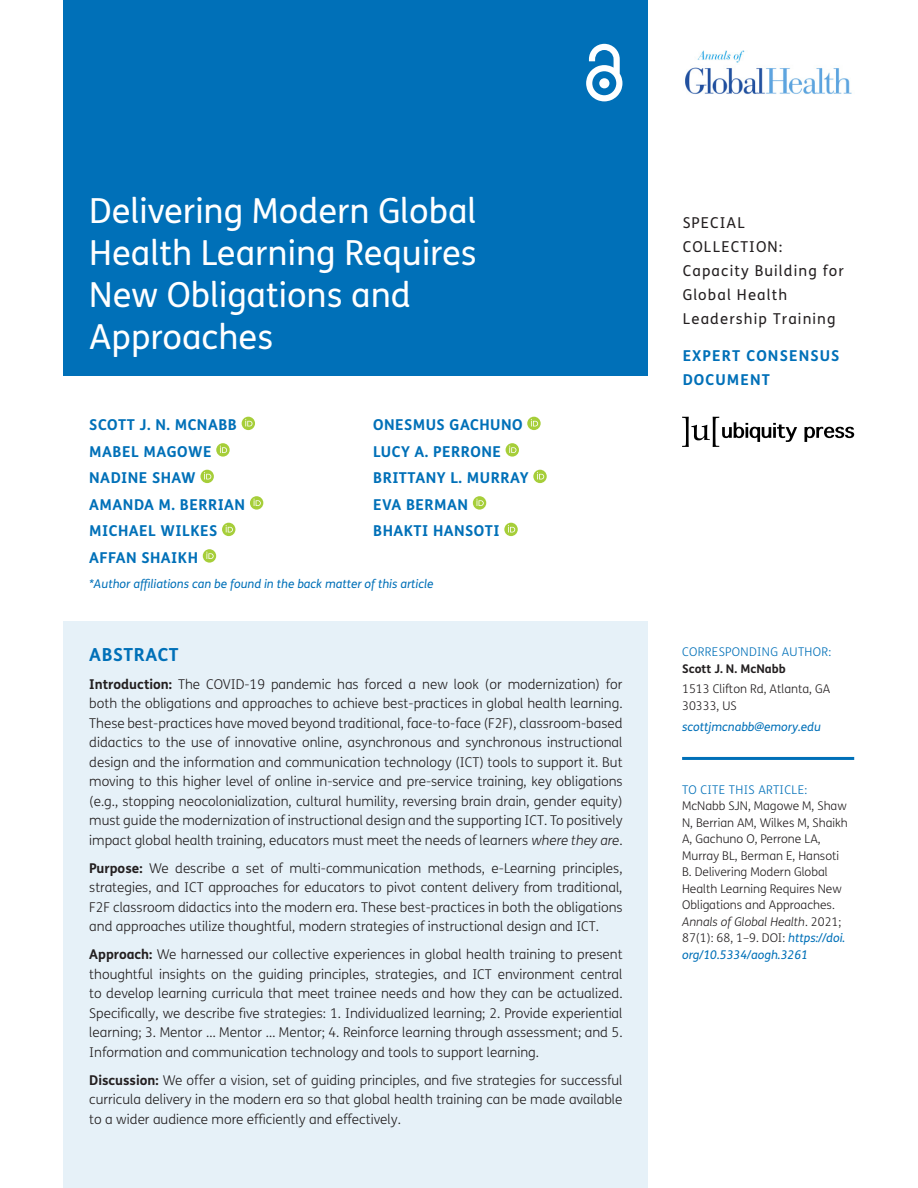
<style>
.page{position:relative;width:918px;height:1188px;background:#fff}
.page>*{position:absolute;margin:0;border:0;box-sizing:border-box;transform-origin:0 0}
.Article_Title{font:34.5px/42px "FS Me";color:#fff}
.t1{font:700 18px "FS Me";letter-spacing:.03em;color:#0070b8}
.Cover_Authors{font:700 15px "FS Me";letter-spacing:.03em;color:#0070b8}
.Article_Type{font:15px/23.9px "FS Me";letter-spacing:.075em;color:#231f20}
.Article_Type-2{font:700 15px/24px "FS Me";letter-spacing:.075em;color:#0070b8}
.Abstract_Copy{font:300 13.5px/19.5px "FS Me";color:#231f20;text-align:justify}
.Meta{font:300 12px/16.5px "FS Me";color:#231f20}
.Meta-2{font:italic 12px "FS Me";color:#0070b8}
.Meta_Titles{font:300 12px "FS Me";letter-spacing:.03em;color:#0070b8}
.Meta_Titles_-_Rule{font:300 12px "FS Me";letter-spacing:.03em;color:#0070b8}
.Meta-3{font:700 12px "FS Me";color:#231f20}
.s1{font-weight:700}
.s2{font-style:italic}
.s3{font-weight:400;font-style:italic;color:#0070b8}
</style>
<div class="page">
<div style="left:64px;top:0;width:584px;height:376px;background:#0070b8"></div>
<svg style="left:586px;top:44px;width:36px;height:57px"></svg>
<svg style="left:804px;top:427px;width:50px;height:15px"></svg>
<svg style="left:682px;top:417px;width:115px;height:30px"></svg>
<img style="left:685px;top:51px;width:167px;height:43px">
<hr style="left:682px;top:757px;width:172px;height:3px;background:#0070b8">
<div style="left:64px;top:622px;width:584px;height:566px;background:#e6f1f8"></div>
<svg style="left:242px;top:417px;width:13px;height:13px"></svg>
<svg style="left:245px;top:419px;width:8px;height:7px"></svg>
<svg style="left:216px;top:443px;width:14px;height:14px"></svg>
<svg style="left:220px;top:446px;width:7px;height:7px"></svg>
<svg style="left:200px;top:470px;width:14px;height:13px"></svg>
<svg style="left:204px;top:472px;width:7px;height:7px"></svg>
<svg style="left:250px;top:496px;width:13px;height:14px"></svg>
<svg style="left:254px;top:499px;width:7px;height:7px"></svg>
<svg style="left:222px;top:523px;width:13px;height:13px"></svg>
<svg style="left:226px;top:525px;width:7px;height:7px"></svg>
<div style="left:203px;top:549px;width:13px;height:14px;background:#a6ce39;border-radius:50%"></div>
<svg style="left:206px;top:552px;width:8px;height:7px"></svg>
<svg style="left:527px;top:417px;width:14px;height:13px"></svg>
<svg style="left:531px;top:419px;width:7px;height:7px"></svg>
<svg style="left:506px;top:443px;width:13px;height:14px"></svg>
<svg style="left:509px;top:446px;width:7px;height:7px"></svg>
<svg style="left:533px;top:470px;width:14px;height:13px"></svg>
<svg style="left:537px;top:472px;width:7px;height:7px"></svg>
<div style="left:473px;top:496px;width:13px;height:14px;background:#a6ce39;border-radius:50%"></div>
<svg style="left:476px;top:499px;width:8px;height:7px"></svg>
<svg style="left:504px;top:523px;width:14px;height:13px"></svg>
<svg style="left:508px;top:525px;width:7px;height:7px"></svg>
<p class="Article_Title" style="left:89px;top:190px;width:389px">Delivering Modern Global<br>Health Learning Requires<br>New Obligations and<br>Approaches</p>
<p class="Cover_Authors" style="left:89px;top:415px;width:149px">SCOTT J. N. MCNABB</p>
<p class="Cover_Authors" style="left:89px;top:442px;width:124px">MABEL MAGOWE</p>
<p class="Cover_Authors" style="left:89px;top:468px;width:108px">NADINE SHAW</p>
<p class="Cover_Authors" style="left:89px;top:495px;width:157px">AMANDA M. BERRIAN</p>
<p class="Cover_Authors" style="left:89px;top:521px;width:130px">MICHAEL WILKES</p>
<p class="Cover_Authors" style="left:89px;top:548px;width:110px">AFFAN SHAIKH</p>
<p class="Cover_Authors" style="left:373px;top:415px;width:151px">ONESMUS GACHUNO</p>
<p class="Cover_Authors" style="left:373px;top:442px;width:129px">LUCY A. PERRONE</p>
<p class="Cover_Authors" style="left:373px;top:468px;width:157px">BRITTANY L. MURRAY</p>
<p class="Cover_Authors" style="left:373px;top:495px;width:96px">EVA BERMAN</p>
<p class="Cover_Authors" style="left:373px;top:521px;width:128px">BHAKTI HANSOTI</p>
<p class="Meta-2" style="left:89px;top:576px;width:346px">*Author affiliations can be found in the back matter of this article</p>
<h1 class="t1" style="left:89px;top:643px;width:91px">ABSTRACT</h1>
<p class="Abstract_Copy" style="left:89px;top:675px;width:535px"><span class="s1">Introduction:</span> The COVID-19 pandemic has forced a new look (or modernization) for both the obligations and approaches to achieve best-practices in global health learning.<br>These best-practices have moved beyond traditional, face-to-face (F2F), classroom-based didactics to the use of innovative online, asynchronous and synchronous instructional design and the information and communication technology (ICT) tools to support it. But moving to this higher level of online in-service and pre-service training, key obligations (e.g., stopping neocolonialization, cultural humility, reversing brain drain, gender equity) must guide the modernization of instructional design and the supporting ICT. To positively impact global health training, educators must meet the needs of learners <span class="s2">where they are</span>.</p>
<p class="Abstract_Copy" style="left:89px;top:859px;width:535px"><span class="s1">Purpose:</span> We describe a set of multi-communication methods, e-Learning principles, strategies, and ICT approaches for educators to pivot content delivery from traditional, F2F classroom didactics into the modern era. These best-practices in both the obligations and approaches utilize thoughtful, modern strategies of instructional design and ICT.</p>
<p class="Abstract_Copy" style="left:89px;top:945px;width:535px"><span class="s1">Approach:</span> We harnessed our collective experiences in global health training to present thoughtful insights on the guiding principles, strategies, and ICT environment central to develop learning curricula that meet trainee needs and how they can be actualized.<br>Specifically, we describe five strategies: 1. Individualized learning; 2. Provide experiential learning; 3. Mentor … Mentor … Mentor; 4. Reinforce learning through assessment; and 5.<br>Information and communication technology and tools to support learning.</p>
<p class="Abstract_Copy" style="left:89px;top:1070px;width:535px"><span class="s1">Discussion:</span> We offer a vision, set of guiding principles, and five strategies for successful curricula delivery in the modern era so that global health training can be made available to a wider audience more efficiently and effectively.</p>
<p class="Article_Type" style="left:683px;top:211px;width:163px">SPECIAL<br>COLLECTION:<br>Capacity Building for<br>Global Health<br>Leadership Training</p>
<p class="Article_Type-2" style="left:683px;top:344px;width:158px">EXPERT CONSENSUS<br>DOCUMENT</p>
<p class="Meta_Titles" style="left:682px;top:645px;width:151px">CORRESPONDING AUTHOR:</p>
<p class="Meta-3" style="left:682px;top:661px;width:105px">Scott J. N. McNabb</p>
<p class="Meta" style="left:682px;top:681px;width:150px">1513 Clifton Rd, Atlanta, GA<br>30333, US</p>
<p class="Meta-2" style="left:682px;top:720px;width:140px">scottjmcnabb@emory.edu</p>
<p class="Meta_Titles_-_Rule" style="left:682px;top:783px;width:127px">TO CITE THIS ARTICLE:</p>
<p class="Meta" style="left:682px;top:798px;width:167px">McNabb SJN, Magowe M, Shaw<br>N, Berrian AM, Wilkes M, Shaikh<br>A, Gachuno O, Perrone LA,<br>Murray BL, Berman E, Hansoti<br>B. Delivering Modern Global<br>Health Learning Requires New<br>Obligations and Approaches.<br><span class="s2">Annals of Global Health</span>. 2021;<br>87(1): 68, 1–9. DOI: <span class="s3">https://doi. org/10.5334/aogh.3261</span></p>
</div>
